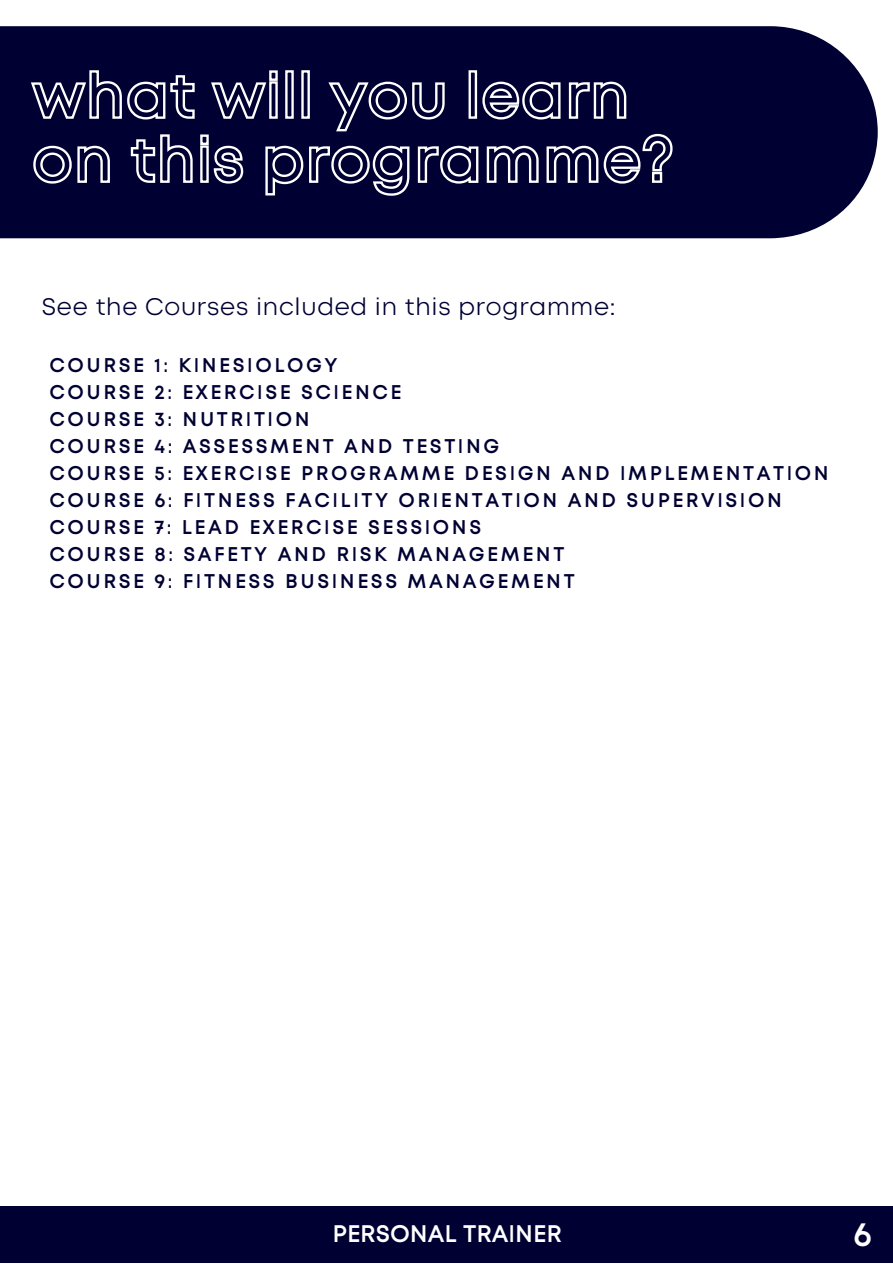
<style>
.page{position:relative;width:893px;height:1264px;background:#fff}
.page>*{position:absolute;margin:0;border:0;box-sizing:border-box;transform-origin:0 0}
.t1{font:800 33.75px "Lorin";color:#fff}
.t2{font:300 24px "Lorin";letter-spacing:.03em;color:#003}
.t3{font:800 24px "Lorin";color:#fff}
.t4{font:800 19.8px/27px "Lorin";letter-spacing:.13em;color:#003}
</style>
<div class="page">
<div style="left:0;top:1206px;width:892px;height:56px;background:#003"></div>
<div style="left:0;top:26px;width:877px;height:212px;background:#003"></div>
<svg style="left:29px;top:69px;width:645px;height:128px;background:#292954"></svg>
<p class="t2" style="left:42px;top:296px;width:575px">See the Courses included in this programme:</p>
<p class="t4" style="left:49px;top:352px;width:780px">COURSE 1: KINESIOLOGY<br>COURSE 2: EXERCISE SCIENCE<br>COURSE 3: NUTRITION<br>COURSE 4: ASSESSMENT AND TESTING<br>COURSE 5: EXERCISE PROGRAMME DESIGN AND IMPLEMENTATION COURSE 6: FITNESS FACILITY ORIENTATION AND SUPERVISION COURSE 7: LEAD EXERCISE SESSIONS<br>COURSE 8: SAFETY AND RISK MANAGEMENT<br>COURSE 9: FITNESS BUSINESS MANAGEMENT</p>
<p class="t3" style="left:332px;top:1222px;width:231px">PERSONAL TRAINER</p>
<h1 class="t1" style="left:853px;top:1218px;width:20px">6</h1>
</div>
